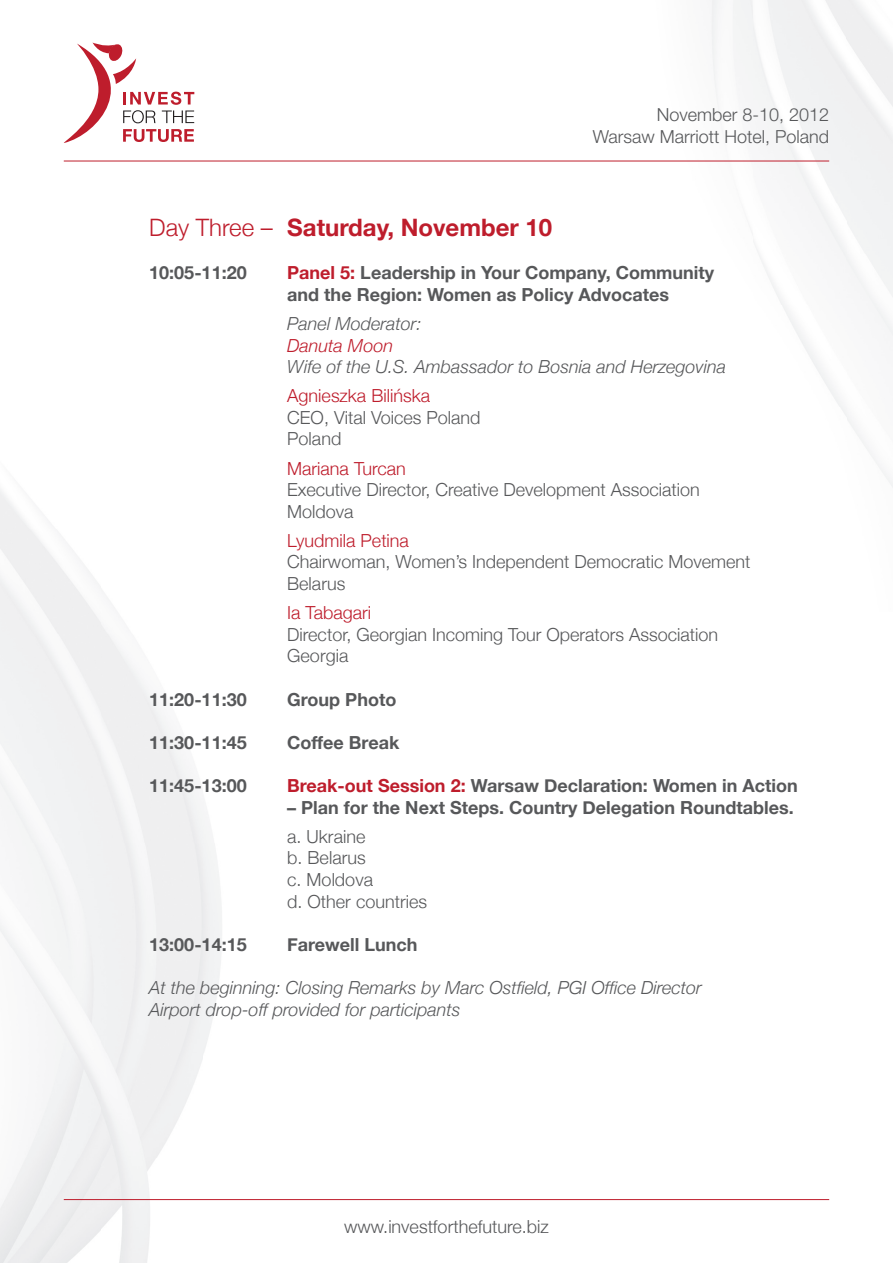
<style>
.page{position:relative;width:893px;height:1263px;background:#fff}
.page>*{position:absolute;margin:0;border:0;box-sizing:border-box;transform-origin:0 0}
.t1{font:700 24px "Helvetica Neue";color:#be1d2c}
.t2{font:700 18px/21.6px "Helvetica Neue";color:#57585a}
.t3{font:300 18px/21.6px "Helvetica Neue";color:#57585a}
.t4{font:italic 300 18px/21.6px "Helvetica Neue";color:#57585a}
.t5{font:300 18px "Helvetica Neue";color:#be1d2c}
.t6{font:300 18px/21.6px "Helvetica Neue LT Pro";color:#57585a;text-align:right}
.t7{font:italic 300 18px "Helvetica Neue";color:#be1d2c}
.s1{font-weight:300}
.s2{color:#be1d2c}
</style>
<div class="page">
<hr style="left:64px;top:161px;width:765px;height:1px;background:#be1d2c">
<hr style="left:64px;top:1199px;width:765px;height:1px;background:#be1d2c">
<svg style="left:64px;top:43px;width:130px;height:100px"></svg>
<p class="t6" style="left:593px;top:104px;width:238px">November 8-10, 2012<br>Warsaw Marriott Hotel, Poland</p>
<h1 class="t1" style="left:149px;top:213px;width:405px"><span class="s1">Day Three –</span> Saturday, November 10</h1>
<p class="t2" style="left:149px;top:262px;width:99px">10:05-11:20</p>
<p class="t2" style="left:287px;top:262px;width:428px"><span class="s2">Panel 5:</span> Leadership in Your Company, Community and the Region: Women as Policy Advocates</p>
<p class="t4" style="left:287px;top:312px;width:136px">Panel Moderator:</p>
<p class="t7" style="left:287px;top:334px;width:107px">Danuta Moon</p>
<p class="t4" style="left:287px;top:356px;width:440px">Wife of the U.S. Ambassador to Bosnia and Herzegovina</p>
<p class="t5" style="left:287px;top:385px;width:144px">Agnieszka Bilińska</p>
<p class="t3" style="left:287px;top:406px;width:195px">CEO, Vital Voices Poland<br>Poland</p>
<p class="t5" style="left:287px;top:457px;width:120px">Mariana Turcan</p>
<p class="t3" style="left:287px;top:479px;width:414px">Executive Director, Creative Development Association<br>Moldova</p>
<p class="t5" style="left:287px;top:529px;width:123px">Lyudmila Petina</p>
<p class="t3" style="left:287px;top:551px;width:465px">Chairwoman, Women’s Independent Democratic Movement<br>Belarus</p>
<p class="t5" style="left:287px;top:602px;width:85px">Ia Tabagari</p>
<p class="t3" style="left:287px;top:623px;width:432px">Director, Georgian Incoming Tour Operators Association<br>Georgia</p>
<p class="t2" style="left:149px;top:688px;width:99px">11:20-11:30</p>
<p class="t2" style="left:287px;top:688px;width:111px">Group Photo</p>
<p class="t2" style="left:149px;top:731px;width:99px">11:30-11:45</p>
<p class="t2" style="left:287px;top:731px;width:114px">Coffee Break</p>
<p class="t2" style="left:149px;top:774px;width:99px">11:45-13:00</p>
<p class="t2" style="left:287px;top:774px;width:512px"><span class="s2">Break-out Session 2:</span> Warsaw Declaration: Women in Action</p>
<p class="t2" style="left:287px;top:796px;width:508px">– Plan for the Next Steps. Country Delegation Roundtables.</p>
<p class="t3" style="left:287px;top:825px;width:141px">a. Ukraine<br>b. Belarus<br>c. Moldova<br>d. Other countries</p>
<p class="t2" style="left:149px;top:933px;width:99px">13:00-14:15</p>
<p class="t2" style="left:287px;top:933px;width:132px">Farewell Lunch</p>
<p class="t4" style="left:149px;top:976px;width:554px">At the beginning: Closing Remarks by Marc Ostfield, PGI Office Director<br>Airport drop-off provided for participants</p>
<p class="t3" style="left:344px;top:1215px;width:206px">www.investforthefuture.biz</p>
</div>
